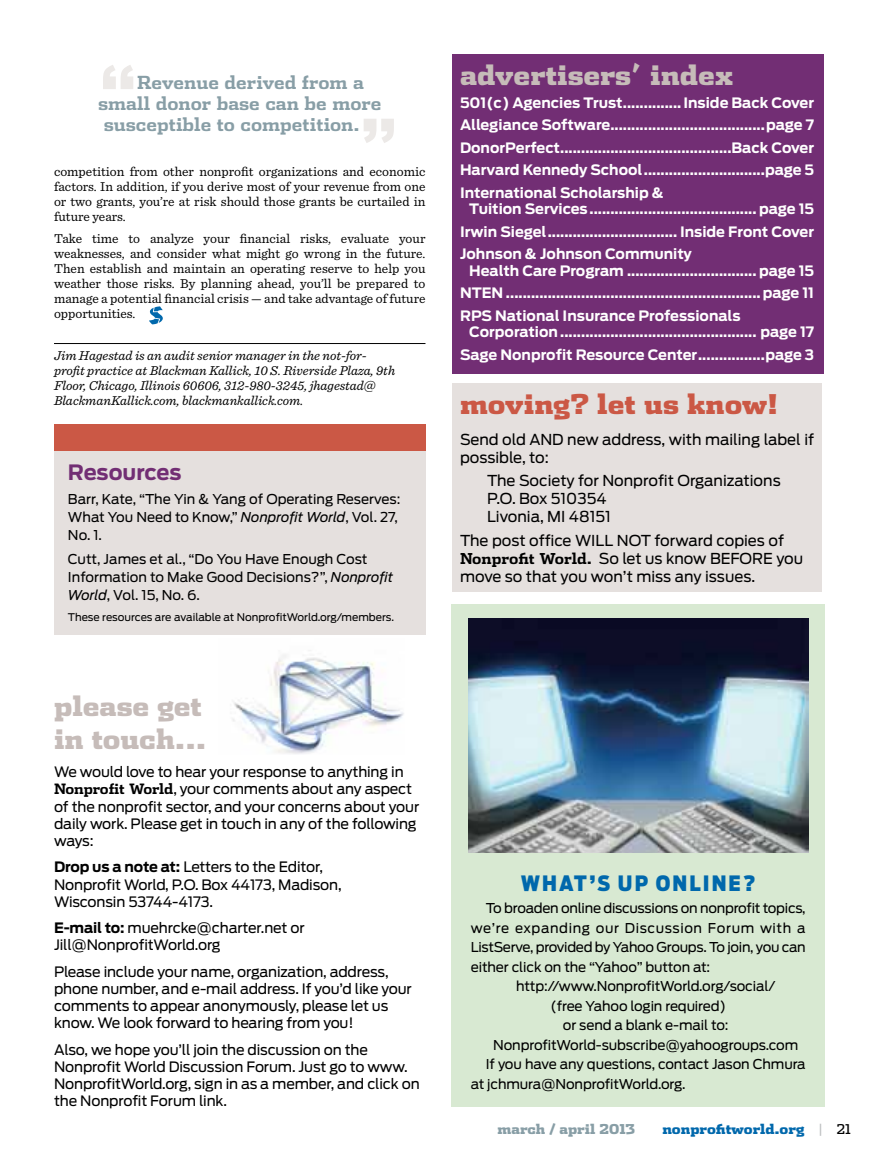
<style>
.page{position:relative;width:878px;height:1161px;background:#fff}
.page>*{position:absolute;margin:0;border:0;box-sizing:border-box;transform-origin:0 0}
.t1{font:700 72px "Antenna";color:#ece9e7}
.t2{font:900 27px/33px "Dispatch";color:#c6bcb9}
.t3{font:900 27px "Dispatch";color:#cb5845}
.t4{font:900 21px "Antenna Cond";letter-spacing:.1em;color:#0068ac}
.t5{font:700 21px "Antenna";color:#722e74}
.t6{font:700 18px "Dispatch";color:#889ea6}
.t7{font:15px/18px "Antenna";color:#000}
.t8{font:700 14.25px/22.5px "Antenna";color:#fff;text-align:justify}
.t9{font:14.25px/17.2px "Antenna";letter-spacing:-.01em;color:#000}
.t10{font:13.5px/18px "Antenna";letter-spacing:-.01em;color:#000}
.t11{font:13.5px/15px "Sentinel";color:#000;text-align:justify}
.t12{font:italic 13.5px/15px "Sentinel";color:#000}
.t13{font:13.5px "Antenna";letter-spacing:.045em;color:#000}
.t14{font:900 13.5px "Dispatch";color:#0068ac}
.t15{font:900 13.5px "Dispatch";color:#889ea6}
.t16{font:10.5px "Antenna";color:#000}
.s1{font-style:italic}
.s2{font-family:"Dispatch";font-weight:700}
.s3{font-weight:700}
.s4{font-weight:400;color:#bcbec0}
.s5{font-weight:400;color:#000}
</style>
<div class="page">
<div style="left:452px;top:54px;width:372px;height:319px;background:#722e74"></div>
<div style="left:54px;top:451px;width:371px;height:184px;background:#e5e0de"></div>
<div style="left:54px;top:424px;width:371px;height:27px;background:#cb5845"></div>
<div style="left:452px;top:383px;width:370px;height:209px;background:#e5e0de"></div>
<hr style="left:54px;top:343px;width:371px;height:1px;background:#000">
<svg style="left:149px;top:306px;width:14px;height:18px"></svg>
<div style="left:451px;top:604px;width:374px;height:503px;background:#d8e9d2"></div>
<img style="left:468px;top:619px;width:340px;height:233px">
<img style="left:232px;top:655px;width:172px;height:99px">
<h1 class="t1" style="left:99px;top:49px;width:40px">“</h1>
<p class="t6" style="left:137px;top:70px;width:228px">Revenue derived from a</p>
<p class="t6" style="left:98px;top:91px;width:285px">small donor base can be more</p>
<p class="t6" style="left:104px;top:112px;width:257px">susceptible to competition.</p>
<h1 class="t1" style="left:359px;top:103px;width:40px">”</h1>
<p class="t11" style="left:54px;top:163px;width:373px">competition from other nonprofit organizations and economic factors. In addition, if you derive most of your revenue from one or two grants, you’re at risk should those grants be curtailed in future years.</p>
<p class="t11" style="left:54px;top:231px;width:373px">Take time to analyze your financial risks, evaluate your weaknesses, and consider what might go wrong in the future.<br>Then establish and maintain an operating reserve to help you weather those risks. By planning ahead, you’ll be prepared to manage a potential financial crisis — and take advantage of future opportunities.</p>
<p class="t12" style="left:54px;top:348px;width:342px">Jim Hagestad is an audit senior manager in the not-for&shy;profit practice at Blackman Kallick, 10 S. Riverside Plaza, 9th Floor, Chicago, Illinois 60606, 312-980-3245, jhagestad@ BlackmanKallick.com, blackmankallick.com.</p>
<h3 class="t5" style="left:68px;top:460px;width:115px">Resources</h3>
<p class="t10" style="left:68px;top:490px;width:334px">Barr, Kate, “The Yin &amp; Yang of Operating Reserves:<br>What You Need to Know,” <span class="s1">Nonprofit World</span>, Vol. 27,<br>No. 1.</p>
<p class="t10" style="left:68px;top:550px;width:327px">Cutt, James et al., “Do You Have Enough Cost<br>Information to Make Good Decisions?”, <span class="s1">Nonprofit<br>World</span>, Vol. 15, No. 6.</p>
<p class="t16" style="left:68px;top:611px;width:327px">These resources are available at NonprofitWorld.org/members.</p>
<h2 class="t2" style="left:54px;top:688px;width:154px">please get in touch...</h2>
<p class="t9" style="left:54px;top:763px;width:367px">We would love to hear your response to anything in <span class="s2">Nonprofit World</span>, your comments about any aspect of the nonprofit sector, and your concerns about your daily work. Please get in touch in any of the following ways:</p>
<p class="t9" style="left:54px;top:859px;width:289px"><span class="s3">Drop us a note at:</span> Letters to the Editor,<br>Nonprofit World, P.O. Box 44173, Madison,<br>Wisconsin 53744-4173.</p>
<p class="t9" style="left:54px;top:919px;width:252px"><span class="s3">E-mail to:</span> muehrcke@charter.net or<br>Jill@NonprofitWorld.org</p>
<p class="t9" style="left:54px;top:963px;width:359px">Please include your name, organization, address, phone number, and e-mail address. If you’d like your comments to appear anonymously, please let us know. We look forward to hearing from you!</p>
<p class="t9" style="left:54px;top:1041px;width:367px">Also, we hope you’ll join the discussion on the Nonprofit World Discussion Forum. Just go to www.<br>NonprofitWorld.org, sign in as a member, and click on the Nonprofit Forum link.</p>
<h2 class="t2" style="left:460px;top:56px;width:274px">advertisers’ index</h2>
<p class="t8" style="left:460px;top:92px;width:355px">501(c) Agencies Trust..............I nside Back Cover Allegiance Software.....................................page 7<br>DonorPerfect.........................................Back Cover Harvard Kennedy School.............................page 5<br>I nternational Scholarship &amp;</p>
<p class="t8" style="left:460px;top:198px;width:356px;text-indent:9px">Tuition Services........................................ page 15<br>I rwin Siegel............................... I nside Front Cover Johnson &amp; Johnson Community</p>
<p class="t8" style="left:460px;top:260px;width:355px;text-indent:9px">Health Care Program ............................... page 15<br>NTEN .............................................................page 11<br>RPS National I nsurance Professionals</p>
<p class="t8" style="left:460px;top:321px;width:356px;text-align:right">Corporation ............................................... page 17<br>Sage Nonprofit Resource Center................page 3</p>
<h2 class="t3" style="left:460px;top:384px;width:319px">moving? let us know!</h2>
<p class="t7" style="left:460px;top:431px;width:355px">Send old AND new address, with mailing label if possible, to:</p>
<p class="t7" style="left:487px;top:472px;width:295px">The Society for Nonprofit Organizations<br>P.O. Box 510354<br>Livonia, MI 48151</p>
<p class="t7" style="left:460px;top:532px;width:345px">The post office WILL NOT forward copies of<br><span class="s2">Nonprofit World.</span> So let us know BEFORE you move so that you won’t miss any issues.</p>
<h3 class="t4" style="left:520px;top:871px;width:236px">WHAT’S UP ONLINE?</h3>
<p class="t10" style="left:486px;top:900px;width:321px">To broaden online discussions on nonprofit topics,</p>
<p class="t13" style="left:471px;top:920px;width:336px">we’re expanding our Discussion Forum with a</p>
<p class="t10" style="left:471px;top:939px;width:336px">ListServe, provided by Yahoo Groups. To join, you can</p>
<p class="t10" style="left:471px;top:958px;width:241px">either click on the “Yahoo” button at:</p>
<p class="t10" style="left:516px;top:978px;width:261px">http://www.NonprofitWorld.org/social/</p>
<p class="t10" style="left:550px;top:997px;width:177px">(free Yahoo login required)</p>
<p class="t10" style="left:563px;top:1017px;width:167px">or send a blank e-mail to:</p>
<p class="t10" style="left:493px;top:1036px;width:306px">NonprofitWorld-subscribe@yahoogroups.com</p>
<p class="t10" style="left:486px;top:1056px;width:321px">If you have any questions, contact Jason Chmura</p>
<p class="t10" style="left:471px;top:1075px;width:216px">at jchmura@NonprofitWorld.org.</p>
<p class="t15" style="left:497px;top:1119px;width:139px">march / april 2013</p>
<p class="t14" style="left:662px;top:1119px;width:190px">nonprofitworld.org <span class="s4">|</span> <span class="s5">21</span></p>
</div>
